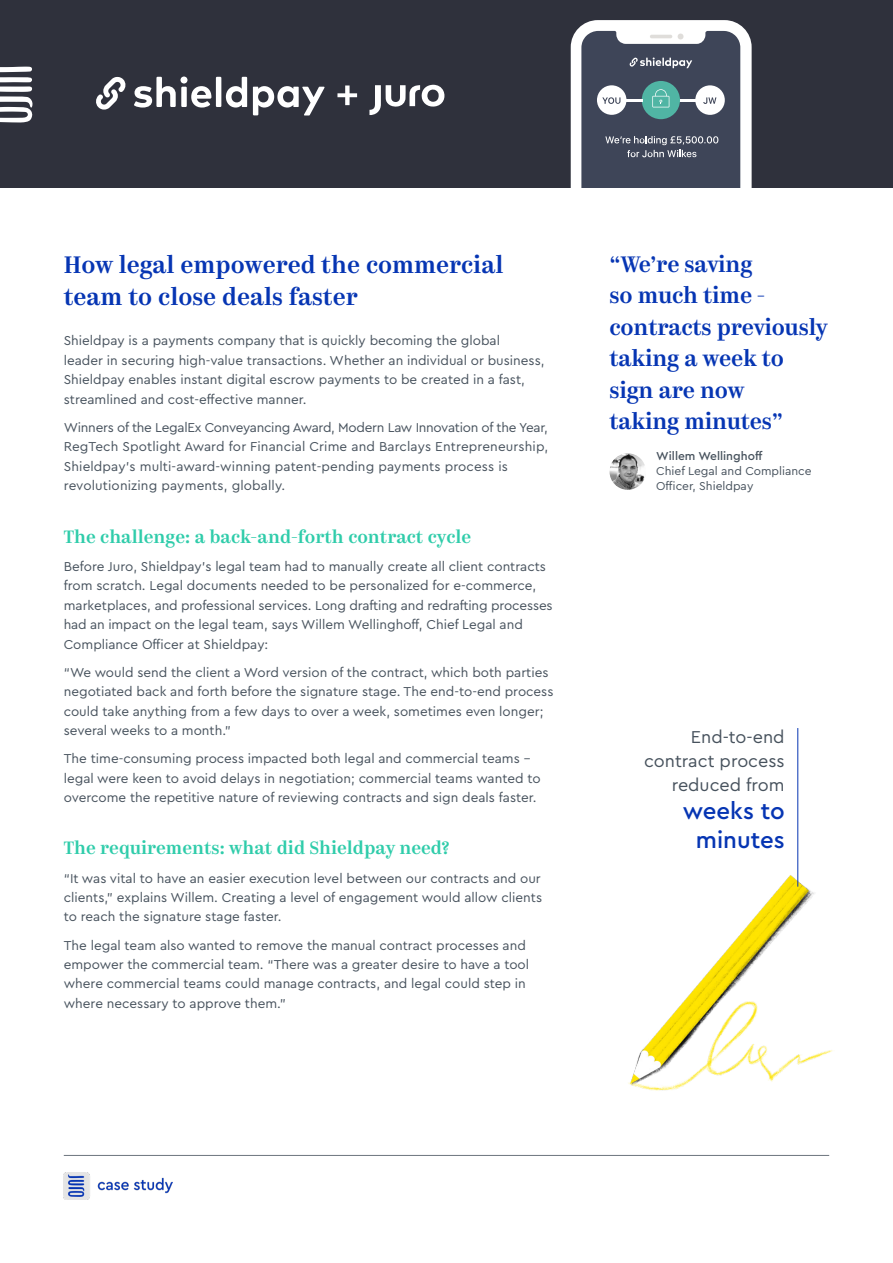
<style>
.page{position:relative;width:893px;height:1263px;background:#fff}
.page>*{position:absolute;margin:0;border:0;box-sizing:border-box;transform-origin:0 0}
.t1{font:500 24px/31.5px "Kazimir";color:#0635b3}
.t2{font:500 24px/28.5px "Cera Pro";color:#0635b3;text-align:center}
.t3{font:500 22.5px/31.5px "Kazimir";letter-spacing:-.01em;color:#0635b3}
.t4{font:500 18px "Kazimir";color:#2fccaa}
.t5{font:18px/24px "Cera Pro";color:#47525d;text-align:right}
.t6{font:13.5px/19.5px "Cera Pro";color:#47525d}
.t7{font:12px/15px "Cera Pro";color:#47525d}
.t8{font:500 12px "Cera Pro";color:#47525d}
</style>
<div class="page">
<hr style="left:64px;top:1155px;width:765px;height:1px;background:#6c757d">
<img style="left:64px;top:1173px;width:108px;height:26px">
<div style="left:0;top:0;width:892px;height:187px;background:#2f313c"></div>
<svg style="left:0;top:67px;width:32px;height:55px"></svg>
<svg style="left:369px;top:85px;width:76px;height:30px"></svg>
<svg style="left:337px;top:85px;width:20px;height:20px"></svg>
<svg style="left:134px;top:77px;width:113px;height:31px"></svg>
<svg style="left:253px;top:86px;width:72px;height:29px"></svg>
<svg style="left:96px;top:77px;width:30px;height:33px"></svg>
<svg style="left:571px;top:20px;width:181px;height:167px;background:#747c88"></svg>
<img style="left:609px;top:453px;width:37px;height:37px;border-radius:18px">
<img style="left:628px;top:864px;width:205px;height:227px">
<hr style="left:797px;top:728px;width:1px;height:159px;background:#0635b3">
<h1 class="t1" style="left:64px;top:250px;width:441px">How legal empowered the commercial team to close deals faster</h1>
<p class="t6" style="left:64px;top:330px;width:482px">Shieldpay is a payments company that is quickly becoming the global<br>leader in securing high-value transactions. Whether an individual or business, Shieldpay enables instant digital escrow payments to be created in a fast, streamlined and cost-effective manner.</p>
<p class="t6" style="left:64px;top:417px;width:486px">Winners of the LegalEx Conveyancing Award, Modern Law Innovation of the Year, RegTech Spotlight Award for Financial Crime and Barclays Entrepreneurship, Shieldpay’s multi-award-winning patent-pending payments process is revolutionizing payments, globally.</p>
<h3 class="t4" style="left:64px;top:525px;width:409px">The challenge: a back-and-forth contract cycle</h3>
<p class="t6" style="left:64px;top:556px;width:490px">Before Juro, Shieldpay’s legal team had to manually create all client contracts from scratch. Legal documents needed to be personalized for e-commerce, marketplaces, and professional services. Long drafting and redrafting processes had an impact on the legal team, says Willem Wellinghoff, Chief Legal and Compliance Officer at Shieldpay:</p>
<p class="t6" style="left:64px;top:662px;width:491px">“We would send the client a Word version of the contract, which both parties negotiated back and forth before the signature stage. The end-to-end process could take anything from a few days to over a week, sometimes even longer; several weeks to a month.”</p>
<p class="t6" style="left:64px;top:748px;width:478px">The time-consuming process impacted both legal and commercial teams - legal were keen to avoid delays in negotiation; commercial teams wanted to overcome the repetitive nature of reviewing contracts and sign deals faster.</p>
<h3 class="t4" style="left:64px;top:837px;width:387px">The requirements: what did Shieldpay need?</h3>
<p class="t6" style="left:64px;top:868px;width:480px;text-align:justify">“It was vital to have an easier execution level between our contracts and our clients,” explains Willem. Creating a level of engagement would allow clients to reach the signature stage faster.</p>
<p class="t6" style="left:64px;top:935px;width:467px">The legal team also wanted to remove the manual contract processes and empower the commercial team. “There was a greater desire to have a tool where commercial teams could manage contracts, and legal could step in where necessary to approve them.”</p>
<h2 class="t3" style="left:609px;top:249px;width:220px">“We’re saving<br>so much time - contracts previously taking a week to sign are now<br>taking minutes”</h2>
<p class="t8" style="left:656px;top:448px;width:108px">Willem Wellinghoff</p>
<p class="t7" style="left:656px;top:463px;width:157px">Chief Legal and Compliance<br>Officer, Shieldpay</p>
<h3 class="t5" style="left:644px;top:724px;width:142px">End-to-end contract process reduced from</h3>
<h1 class="t2" style="left:683px;top:796px;width:103px">weeks to minutes</h1>
</div>
